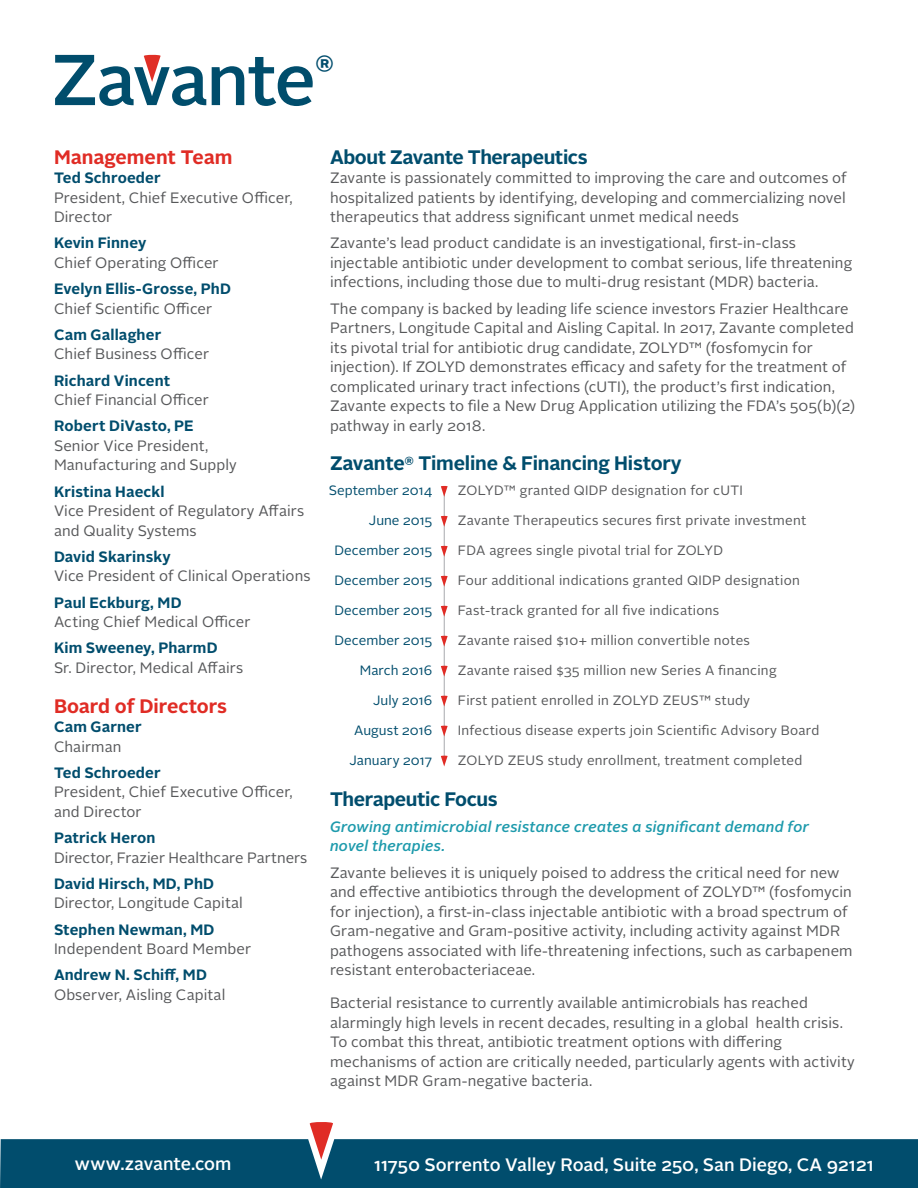
<style>
.page{position:relative;width:918px;height:1188px;background:#fff}
.page>*{position:absolute;margin:0;border:0;box-sizing:border-box;transform-origin:0 0}
.t1{font:700 22.8px "Alright Sans";color:#014d6d}
.t2{font:700 19.5px "Alright Sans";letter-spacing:-.02em;color:#014d6d}
.t3{font:700 19.5px "Alright Sans";color:#e02c25}
.t4{font:500 18px "Alright Sans";letter-spacing:-.005em;color:#fff}
.t5{font:15px/19.5px "Alright Sans";letter-spacing:.005em;color:#57585a}
.t6{font:700 15px "Alright Sans";letter-spacing:.01em;color:#014d6d}
.t7{font:italic 500 15px/19.5px "Alright Sans";letter-spacing:.015em;color:#1d9aac}
.t8{font:13.5px "Alright Sans";letter-spacing:.02em;color:#57585a}
.s1{font-weight:700;color:#014d6d}
.s2{color:#014d6d}
.s3{color:#fff}
</style>
<div class="page">
<svg style="left:309px;top:1122px;width:24px;height:17px"></svg>
<div style="left:0;top:1139px;width:918px;height:49px;background:#014d6d"></div>
<svg style="left:55px;top:55px;width:151px;height:51px"></svg>
<svg style="left:212px;top:57px;width:101px;height:49px"></svg>
<hr style="left:444px;top:492px;width:1px;height:269px;background:#a8a9ad">
<svg style="left:441px;top:486px;width:7px;height:11px"></svg>
<svg style="left:441px;top:755px;width:7px;height:12px"></svg>
<svg style="left:441px;top:725px;width:7px;height:12px"></svg>
<svg style="left:441px;top:696px;width:7px;height:11px"></svg>
<svg style="left:441px;top:666px;width:7px;height:11px"></svg>
<svg style="left:441px;top:636px;width:7px;height:11px"></svg>
<svg style="left:441px;top:606px;width:7px;height:11px"></svg>
<svg style="left:441px;top:576px;width:7px;height:11px"></svg>
<svg style="left:441px;top:546px;width:7px;height:11px"></svg>
<svg style="left:441px;top:516px;width:7px;height:11px"></svg>
<p class="t1" style="left:315px;top:46px;width:20px">®</p>
<p class="t3" style="left:54px;top:143px;width:180px">Management Team</p>
<p class="t6" style="left:54px;top:167px;width:108px">Ted Schroeder</p>
<p class="t5" style="left:54px;top:188px;width:240px">President, Chief Executive Officer,<br>Director</p>
<p class="t6" style="left:54px;top:233px;width:94px">Kevin Finney</p>
<p class="t5" style="left:54px;top:253px;width:166px">Chief Operating Officer</p>
<p class="t6" style="left:54px;top:278px;width:179px">Evelyn Ellis-Grosse, PhD</p>
<p class="t5" style="left:54px;top:299px;width:160px">Chief Scientific Officer</p>
<p class="t6" style="left:54px;top:324px;width:109px">Cam Gallagher</p>
<p class="t5" style="left:54px;top:345px;width:157px">Chief Business Officer</p>
<p class="t6" style="left:54px;top:370px;width:118px">Richard Vincent</p>
<p class="t5" style="left:54px;top:390px;width:156px">Chief Financial Officer</p>
<p class="t6" style="left:54px;top:416px;width:141px">Robert DiVasto, PE</p>
<p class="t5" style="left:54px;top:436px;width:184px">Senior Vice President,<br>Manufacturing and Supply</p>
<p class="t6" style="left:54px;top:481px;width:112px">Kristina Haeckl</p>
<p class="t5" style="left:54px;top:501px;width:252px">Vice President of Regulatory Affairs and Quality Systems</p>
<p class="t6" style="left:54px;top:546px;width:118px">David Skarinsky</p>
<p class="t5" style="left:54px;top:567px;width:258px">Vice President of Clinical Operations</p>
<p class="t6" style="left:54px;top:592px;width:129px">Paul Eckburg, MD</p>
<p class="t5" style="left:54px;top:612px;width:198px">Acting Chief Medical Officer</p>
<p class="t6" style="left:54px;top:638px;width:165px">Kim Sweeney, PharmD</p>
<p class="t5" style="left:54px;top:658px;width:191px">Sr. Director, Medical Affairs</p>
<p class="t3" style="left:54px;top:692px;width:175px">Board of Directors</p>
<p class="t6" style="left:54px;top:716px;width:89px">Cam Garner</p>
<p class="t5" style="left:54px;top:737px;width:69px">Chairman</p>
<p class="t6" style="left:54px;top:762px;width:108px">Ted Schroeder</p>
<p class="t5" style="left:54px;top:783px;width:240px">President, Chief Executive Officer, and Director</p>
<p class="t5" style="left:54px;top:828px;width:255px"><span class="s1">Patrick Heron<br></span>Director, Frazier Healthcare Partners</p>
<p class="t5" style="left:54px;top:874px;width:190px"><span class="s1">David Hirsch, MD, PhD<br></span>Director, Longitude Capital</p>
<p class="t6" style="left:54px;top:919px;width:162px">Stephen Newman, MD</p>
<p class="t5" style="left:54px;top:939px;width:199px">Independent Board Member</p>
<p class="t5" style="left:54px;top:966px;width:173px"><span class="s1">Andrew N. Schiff, MD<br></span>Observer, Aisling Capital</p>
<p class="t2" style="left:330px;top:143px;width:259px">About Zavante Therapeutics</p>
<p class="t5" style="left:330px;top:168px;width:518px;text-align:justify">Zavante is passionately committed to improving the care and outcomes of hospitalized patients by identifying, developing and commercializing novel therapeutics that address significant unmet medical needs</p>
<p class="t5" style="left:330px;top:234px;width:524px">Zavante’s lead product candidate is an investigational, first-in-class injectable antibiotic under development to combat serious, life threatening infections, including those due to multi-drug resistant (MDR) bacteria.</p>
<p class="t5" style="left:330px;top:299px;width:527px">The company is backed by leading life science investors Frazier Healthcare Partners, Longitude Capital and Aisling Capital. In 2017, Zavante completed its pivotal trial for antibiotic drug candidate, ZOLYD™ (fosfomycin for injection). If ZOLYD demonstrates efficacy and safety for the treatment of complicated urinary tract infections (cUTI), the product’s first indication, Zavante expects to file a New Drug Application utilizing the FDA’s 505(b)(2) pathway in early 2018.</p>
<p class="t2" style="left:330px;top:450px;width:353px">Zavante<sup>®</sup> Timeline &amp; Financing History</p>
<p class="t8" style="left:329px;top:481px;width:415px"><span class="s2">September 2014</span> <span class="s3">▼</span> ZOLYD™ granted QIDP designation for cUTI</p>
<p class="t8" style="left:369px;top:511px;width:439px"><span class="s2">June 2015</span> <span class="s3">▼</span> Zavante Therapeutics secures first private investment</p>
<p class="t8" style="left:335px;top:541px;width:390px"><span class="s2">December 2015</span> <span class="s3">▼</span> FDA agrees single pivotal trial for ZOLYD</p>
<p class="t8" style="left:335px;top:571px;width:467px"><span class="s2">December 2015</span> <span class="s3">▼</span> Four additional indications granted QIDP designation</p>
<p class="t8" style="left:335px;top:601px;width:386px"><span class="s2">December 2015</span> <span class="s3">▼</span> Fast-track granted for all five indications</p>
<p class="t8" style="left:335px;top:631px;width:417px"><span class="s2">December 2015</span> <span class="s3">▼</span> Zavante raised $10+ million convertible notes</p>
<p class="t8" style="left:360px;top:661px;width:418px"><span class="s2">March 2016</span> <span class="s3">▼</span> Zavante raised $35 million new Series A financing</p>
<p class="t8" style="left:373px;top:691px;width:379px"><span class="s2">July 2016</span> <span class="s3">▼</span> First patient enrolled in ZOLYD ZEUS™ study</p>
<p class="t8" style="left:354px;top:721px;width:467px"><span class="s2">August 2016</span> <span class="s3">▼</span> Infectious disease experts join Scientific Advisory Board</p>
<p class="t8" style="left:349px;top:751px;width:455px"><span class="s2">January 2017</span> <span class="s3">▼</span> ZOLYD ZEUS study enrollment, treatment completed</p>
<p class="t2" style="left:330px;top:785px;width:169px">Therapeutic Focus</p>
<p class="t7" style="left:330px;top:817px;width:481px">Growing antimicrobial resistance creates a significant demand for novel therapies.</p>
<p class="t5" style="left:330px;top:863px;width:524px">Zavante believes it is uniquely poised to address the critical need for new and effective antibiotics through the development of ZOLYD™ (fosfomycin for injection), a first-in-class injectable antibiotic with a broad spectrum of Gram-negative and Gram-positive activity, including activity against MDR pathogens associated with life-threatening infections, such as carbapenem resistant enterobacteriaceae.</p>
<p class="t5" style="left:330px;top:993px;width:526px">Bacterial resistance to currently available antimicrobials has reached alarmingly high levels in recent decades, resulting in a global health crisis.<br>To combat this threat, antibiotic treatment options with differing mechanisms of action are critically needed, particularly agents with activity against MDR Gram-negative bacteria.</p>
<p class="t4" style="left:75px;top:1151px;width:158px">www.zavante.com</p>
<p class="t4" style="left:374px;top:1153px;width:501px">11750 Sorrento Valley Road, Suite 250, San Diego, CA 92121</p>
</div>
